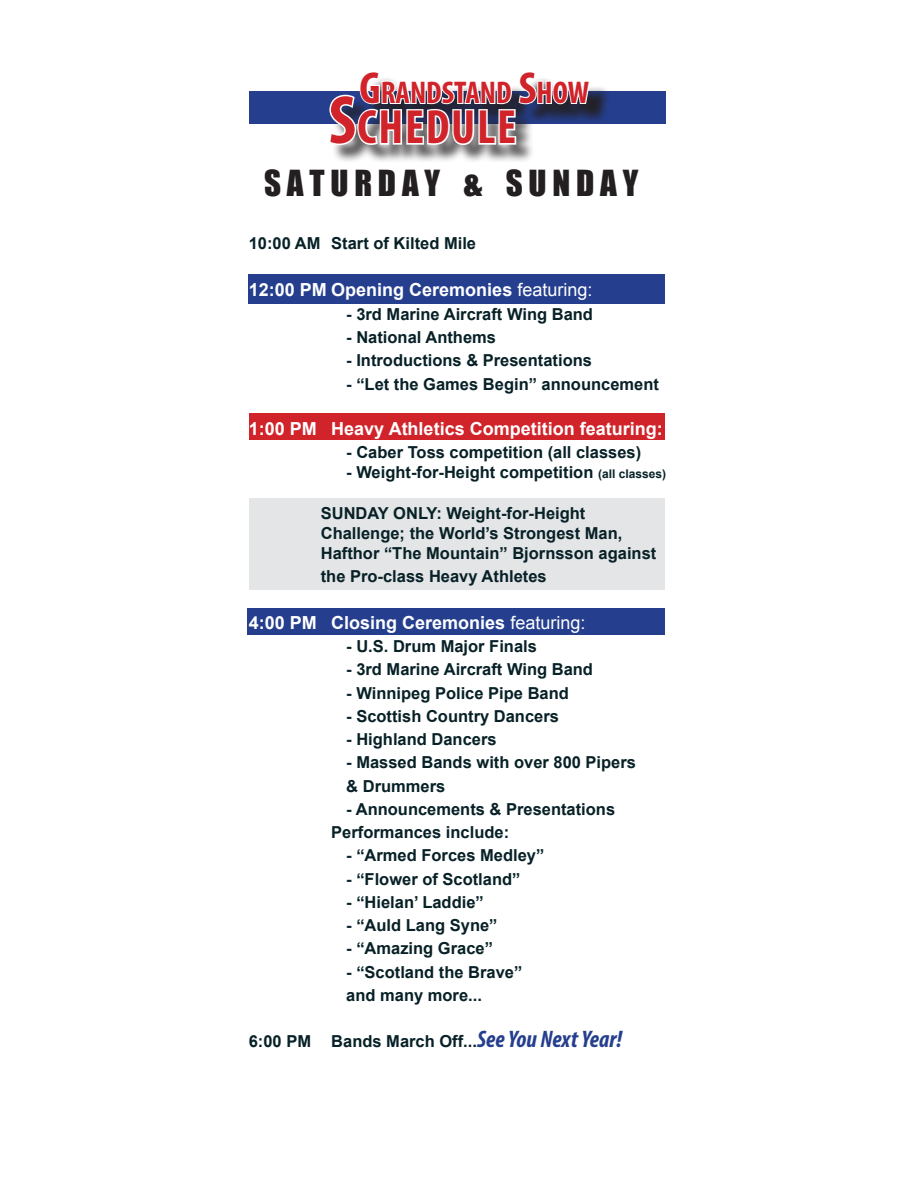
<style>
.page{position:relative;width:918px;height:1188px;background:#fff}
.page>*{position:absolute;margin:0;border:0;box-sizing:border-box;transform-origin:0 0}
.t1{font:700 condensed 48.3px "Myriad Pro";letter-spacing:.035em;color:#d1232a}
.t2{font:33px "Impact";color:#231f20}
.t3{font:700 condensed 31.5px "Myriad Pro";color:#d1232a}
.t4{font:700 18px "Arial";color:#fff}
.t5{font:700 16.5px/20.2px "Arial";color:#072127}
.s1{font-size:45px}
.s2{font-size:69px}
.s3{font-weight:400}
.s4{font-size:12px}
.s5{font-family:"Myriad Pro";font-style:italic;font-stretch:condensed;font-size:24px;color:#253f8e}
</style>
<div class="page">
<div style="left:248px;top:274px;width:417px;height:29px;background:#253f8e"></div>
<div style="left:249px;top:498px;width:416px;height:92px;background:#e4e5e7"></div>
<div style="left:247px;top:608px;width:418px;height:27px;background:#253f8e"></div>
<div style="left:249px;top:413px;width:416px;height:27px;background:#d1232a"></div>
<div style="left:249px;top:91px;width:416px;height:33px;background:#253f8e"></div>
<div style="left:364px;top:76px;width:247px;height:49px;background:#231f20;opacity:.96"></div>
<div style="left:332px;top:98px;width:203px;height:66px;background:#231f20;opacity:.75"></div>
<svg style="left:329px;top:76px;width:263px;height:72px"></svg>
<p class="t3" style="left:360px;top:73px;width:231px"><span class="s1">G</span>RANDSTAND <span class="s1">S</span>HOW</p>
<p class="t1" style="left:329px;top:97px;width:189px"><span class="s2">S</span>CHEDULE</p>
<p class="t2" style="left:264px;top:158px;width:376px">S A T U R D A Y &amp; S U N D A Y</p>
<p class="t5" style="left:249px;top:233px;width:229px">10:00 AM Start of Kilted Mile</p>
<p class="t4" style="left:249px;top:278px;width:345px">12:00 PM Opening Ceremonies <span class="s3">featuring:</span></p>
<p class="t5" style="left:346px;top:304px;width:248px">- 3rd Marine Aircraft Wing Band</p>
<p class="t5" style="left:346px;top:328px;width:151px">- National Anthems</p>
<p class="t5" style="left:346px;top:351px;width:247px">- Introductions &amp; Presentations</p>
<p class="t5" style="left:346px;top:374px;width:314px">- “Let the Games Begin” announcement</p>
<p class="t4" style="left:249px;top:417px;width:415px">1:00 PM Heavy Athletics Competition featuring:</p>
<p class="t5" style="left:346px;top:442px;width:296px">- Caber Toss competition (all classes)</p>
<p class="t5" style="left:346px;top:463px;width:321px">- Weight-for-Height competition <span class="s4">(all classes)</span></p>
<p class="t5" style="left:321px;top:503px;width:337px">SUNDAY ONLY: Weight-for-Height<br>Challenge; the World’s Strongest Man,<br>Hafthor “The Mountain” Bjornsson against</p>
<p class="t5" style="left:321px;top:567px;width:227px">the Pro-class Heavy Athletes</p>
<p class="t4" style="left:249px;top:611px;width:338px">4:00 PM Closing Ceremonies <span class="s3">featuring:</span></p>
<p class="t5" style="left:346px;top:637px;width:192px">- U.S. Drum Major Finals</p>
<p class="t5" style="left:346px;top:660px;width:248px">- 3rd Marine Aircraft Wing Band</p>
<p class="t5" style="left:346px;top:683px;width:224px">- Winnipeg Police Pipe Band</p>
<p class="t5" style="left:346px;top:706px;width:214px">- Scottish Country Dancers</p>
<p class="t5" style="left:346px;top:730px;width:152px">- Highland Dancers</p>
<p class="t5" style="left:346px;top:753px;width:291px">- Massed Bands with over 800 Pipers</p>
<p class="t5" style="left:346px;top:776px;width:101px">&amp; Drummers</p>
<p class="t5" style="left:346px;top:799px;width:270px">- Announcements &amp; Presentations</p>
<p class="t5" style="left:331px;top:823px;width:179px">Performances include:</p>
<p class="t5" style="left:346px;top:846px;width:200px">- “Armed Forces Medley”</p>
<p class="t5" style="left:346px;top:869px;width:176px">- “Flower of Scotland”</p>
<p class="t5" style="left:346px;top:892px;width:139px">- “Hielan’ Laddie”</p>
<p class="t5" style="left:346px;top:916px;width:153px">- “Auld Lang Syne”</p>
<p class="t5" style="left:346px;top:939px;width:148px">- “Amazing Grace”</p>
<p class="t5" style="left:346px;top:962px;width:178px">- “Scotland the Brave”</p>
<p class="t5" style="left:346px;top:985px;width:137px">and many more...</p>
<p class="t5" style="left:249px;top:1032px;width:375px">6:00 PM Bands March Off...<span class="s5">See You Next Year!</span></p>
</div>
